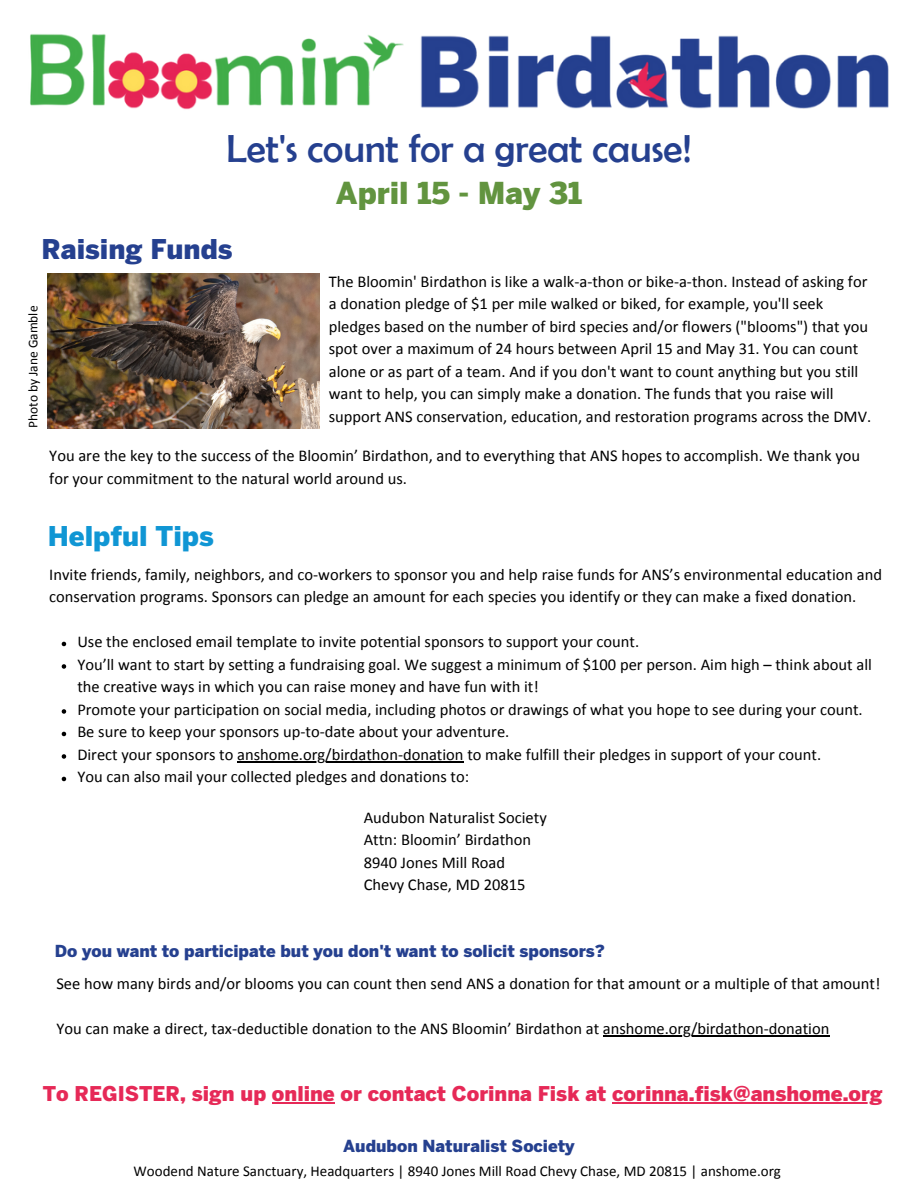
<style>
.page{position:relative;width:918px;height:1188px;background:#fff}
.page>*{position:absolute;margin:0;border:0;box-sizing:border-box;transform-origin:0 0}
.t1{font:39.3px "Berlin Sans FB";color:#25408f}
.t2{font:900 30px "Benton Sans";color:#62943f}
.t3{font:900 27px "Benton Sans";color:#25408f}
.t4{font:900 27px "Benton Sans";color:#1096d4}
.t5{font:900 20.25px "Benton Sans";color:#e62957}
.t6{font:16.5px/22.5px "Calibri";color:#000}
.t7{font:900 16.5px "Benton Sans";color:#25408f}
.t8{font:15px "Calibri";color:#000}
.t9{font:13.5px "Calibri";color:#000}
</style>
<div class="page">
<img style="left:30px;top:34px;width:859px;height:76px">
<img style="left:47px;top:274px;width:272px;height:154px">
<svg style="left:62px;top:642px;width:4px;height:4px"></svg>
<svg style="left:62px;top:664px;width:4px;height:5px"></svg>
<svg style="left:62px;top:709px;width:4px;height:5px"></svg>
<svg style="left:62px;top:732px;width:4px;height:4px"></svg>
<svg style="left:62px;top:754px;width:4px;height:5px"></svg>
<hr style="left:237px;top:761px;width:227px;height:1px;background:#000">
<svg style="left:62px;top:777px;width:4px;height:4px"></svg>
<hr style="left:272px;top:1102px;width:63px;height:2px;background:#e62957">
<hr style="left:612px;top:1102px;width:271px;height:2px;background:#e62957">
<hr style="left:603px;top:1035px;width:226px;height:1px;background:#000">
<p class="t1" style="left:227px;top:127px;width:466px">Let's count for a great cause!</p>
<p class="t3" style="left:41px;top:239px;width:193px">Raising Funds</p>
<p class="t9" style="left:27px;top:428px;width:124px;rotate:-90deg">Photo by Jane Gamble</p>
<p class="t2" style="left:336px;top:182px;width:248px">April 15 - May 31</p>
<p class="t6" style="left:329px;top:271px;width:544px">The Bloomin' Birdathon is like a walk-a-thon or bike-a-thon. Instead of asking for a donation pledge of $1 per mile walked or biked, for example, you'll seek pledges based on the number of bird species and/or flowers ("blooms") that you spot over a maximum of 24 hours between April 15 and May 31. You can count alone or as part of a team. And if you don't want to count anything but you still want to help, you can simply make a donation. The funds that you raise will support ANS conservation, education, and restoration programs across the DMV.</p>
<p class="t6" style="left:49px;top:446px;width:812px">You are the key to the success of the Bloomin’ Birdathon, and to everything that ANS hopes to accomplish. We thank you for your commitment to the natural world around us.</p>
<p class="t4" style="left:48px;top:526px;width:168px">Helpful Tips</p>
<p class="t6" style="left:49px;top:564px;width:834px">Invite friends, family, neighbors, and co-workers to sponsor you and help raise funds for ANS’s environmental education and conservation programs. Sponsors can pledge an amount for each species you identify or they can make a fixed donation.</p>
<p class="t6" style="left:77px;top:632px;width:563px">Use the enclosed email template to invite potential sponsors to support your count.</p>
<p class="t6" style="left:77px;top:654px;width:796px">You’ll want to start by setting a fundraising goal. We suggest a minimum of $100 per person. Aim high – think about all the creative ways in which you can raise money and have fun with it!</p>
<p class="t6" style="left:77px;top:699px;width:787px">Promote your participation on social media, including photos or drawings of what you hope to see during your count.</p>
<p class="t6" style="left:77px;top:722px;width:434px">Be sure to keep your sponsors up-to-date about your adventure.</p>
<p class="t6" style="left:77px;top:744px;width:745px">Direct your sponsors to anshome.org/birdathon-donation to make fulfill their pledges in support of your count.</p>
<p class="t6" style="left:77px;top:767px;width:393px">You can also mail your collected pledges and donations to:</p>
<p class="t6" style="left:364px;top:807px;width:185px">Audubon Naturalist Society</p>
<p class="t6" style="left:364px;top:830px;width:169px">Attn: Bloomin’ Birdathon</p>
<p class="t6" style="left:364px;top:852px;width:143px">8940 Jones Mill Road</p>
<p class="t6" style="left:364px;top:875px;width:163px">Chevy Chase, MD 20815</p>
<p class="t7" style="left:55px;top:945px;width:552px">Do you want to participate but you don't want to solicit sponsors?</p>
<p class="t6" style="left:56px;top:973px;width:826px">See how many birds and/or blooms you can count then send ANS a donation for that amount or a multiple of that amount!</p>
<p class="t6" style="left:56px;top:1018px;width:775px">You can make a direct, tax-deductible donation to the ANS Bloomin’ Birdathon at anshome.org/birdathon-donation</p>
<p class="t5" style="left:43px;top:1086px;width:841px">To REGISTER, sign up online or contact Corinna Fisk at corinna.fisk@anshome.org</p>
<p class="t7" style="left:343px;top:1140px;width:233px">Audubon Naturalist Society</p>
<p class="t8" style="left:134px;top:1165px;width:649px">Woodend Nature Sanctuary, Headquarters | 8940 Jones Mill Road Chevy Chase, MD 20815 | anshome.org</p>
</div>
